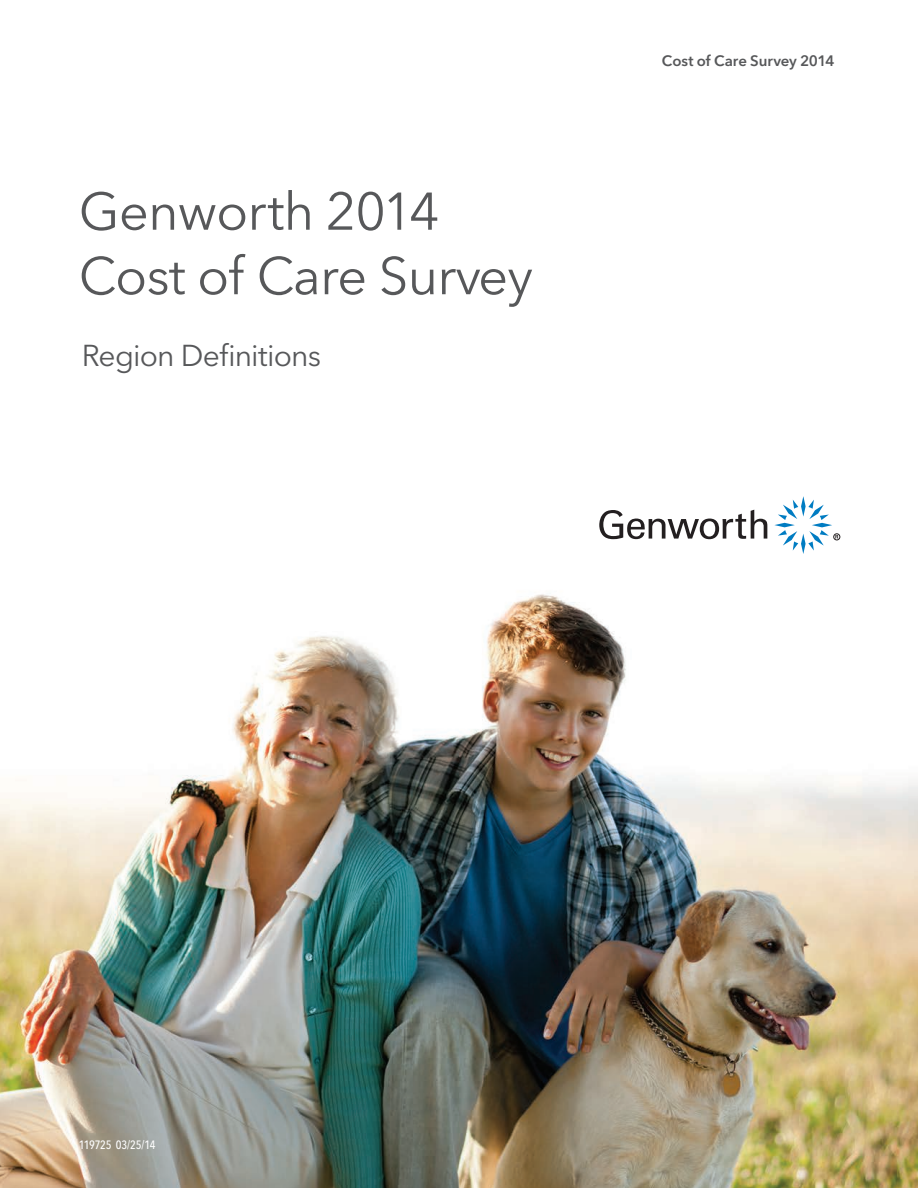
<style>
.page{position:relative;width:918px;height:1188px;background:#fff}
.page>*{position:absolute;margin:0;border:0;box-sizing:border-box;transform-origin:0 0}
.t1{font:52.5px/64.5px "Avenir Next LT Pro";letter-spacing:-.015em;color:#57585a}
.t2{font:30px "Avenir Next LT Pro";letter-spacing:-.03em;color:#57585a}
.t3{font:600 15px "Avenir Next LT Pro";letter-spacing:-.005em;color:#57585a}
.t4{font:500 condensed 12px "Avenir Next LT Pro";letter-spacing:-.02em;color:#fff}
</style>
<div class="page">
<img style="left:0;top:594px;width:918px;height:594px">
<svg style="left:599px;top:510px;width:168px;height:29px"></svg>
<div style="left:833px;top:534px;width:7px;height:6px;border:1px solid #231f20;border-radius:50%"></div>
<svg style="left:774px;top:496px;width:64px;height:58px"></svg>
<p class="t1" style="left:79px;top:179px;width:456px">Genworth 2014<br>Cost of Care Survey</p>
<p class="t2" style="left:82px;top:337px;width:241px">Region Definitions</p>
<p class="t3" style="left:662px;top:52px;width:174px">Cost of Care Survey 2014</p>
<p class="t4" style="left:79px;top:1137px;width:78px">119725 03/25/14</p>
</div>
